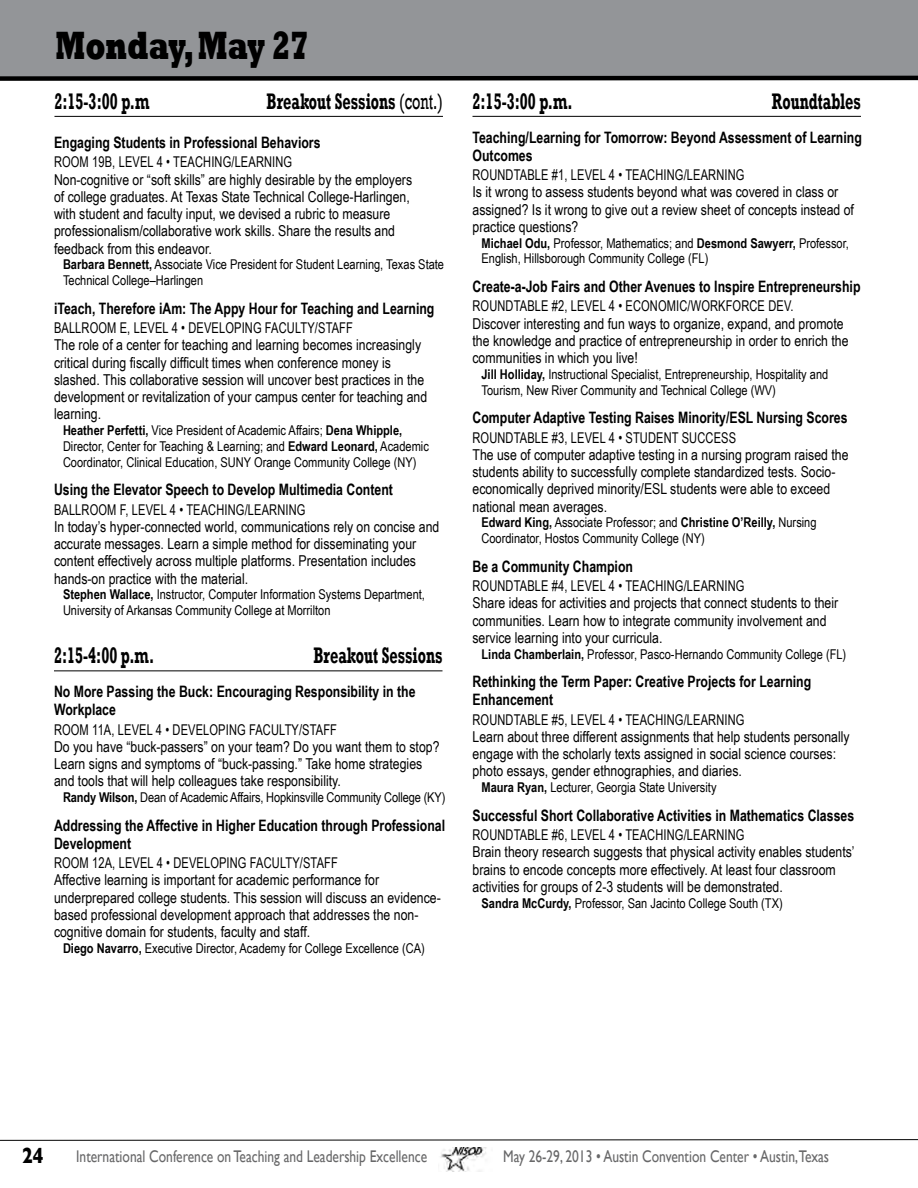
<style>
.page{position:relative;width:918px;height:1188px;background:#fff}
.page>*{position:absolute;margin:0;border:0;box-sizing:border-box;transform-origin:0 0}
.t1{font:800 40.5px "Rockwell";color:#000;scale:.67 1}
.t2{font:700 23.1px "Rockwell";color:#000;scale:.63 1}
.t3{font:700 22.5px "Gill Sans";color:#000;scale:.8 1}
.t4{font:16.8px "Gill Sans";color:#686869;scale:.8 1}
.t5{font:700 15.75px/18px "Arial Narrow";color:#000;scale:.95 1}
.t6{font:15px/17.2px "Arial Narrow";color:#000}
.t7{font:14.85px "Arial Narrow";letter-spacing:.01em;color:#000;scale:.91 1}
.t8{font:13.5px/15.8px "Arial Narrow";color:#000}
.s1{font-weight:400}
.s2{font-weight:700}
</style>
<div class="page">
<div style="left:0;top:0;width:918px;height:78px;background:#939598"></div>
<svg style="left:0;top:75px;width:918px;height:6px;background:#2d2d2e"></svg>
<svg style="left:0;top:1139px;width:918px;height:2px;background:#7f7f7f"></svg>
<img style="left:440px;top:1148px;width:46px;height:23px">
<hr style="left:54px;top:671px;width:388px;height:1px;background:#000">
<hr style="left:472px;top:116px;width:389px;height:1px;background:#000">
<hr style="left:54px;top:116px;width:389px;height:1px;background:#000">
<h1 class="t1" style="left:56px;top:23px;width:380px">Monday, May 27</h1>
<h2 class="t2" style="left:54px;top:87px;width:152px">2:15-3:00 p.m</h2>
<h2 class="t2" style="left:267px;top:87px;width:281px">Breakout Sessions <span class="s1">(cont.)</span></h2>
<p class="t5" style="left:54px;top:133px;width:282px">Engaging Students in Professional Behaviors</p>
<p class="t7" style="left:54px;top:151px;width:20px">Room</p>
<p class="t7" style="left:92px;top:151px;width:45px">19B, Level</p>
<p class="t7" style="left:157px;top:151px;width:35px">4 • Teachin</p>
<p class="t7" style="left:223px;top:151px;width:29px">g/Learnin</p>
<p class="t7" style="left:284px;top:151px;width:11px">g</p>
<p class="t6" style="left:54px;top:170px;width:360px">Non-cognitive or “soft skills” are highly desirable by the employers of college graduates. At Texas State Technical College-Harlingen, with student and faculty input, we devised a rubric to measure professionalism/collaborative work skills. Share the results and feedback from this endeavor.</p>
<p class="t8" style="left:63px;top:256px;width:383px"><span class="s2">Barbara Bennett,</span> Associate Vice President for Student Learning, Texas State<br>Technical College–Harlingen</p>
<p class="t5" style="left:54px;top:299px;width:402px">iTeach, Therefore iAm: The Appy Hour for Teaching and Learning</p>
<p class="t7" style="left:54px;top:317px;width:18px">Ballroom</p>
<p class="t7" style="left:120px;top:317px;width:31px">E, Level</p>
<p class="t7" style="left:172px;top:317px;width:37px">4 • Develo</p>
<p class="t7" style="left:234px;top:317px;width:109px">pin g Fac ulty/Staff</p>
<p class="t6" style="left:54px;top:336px;width:375px">The role of a center for teaching and learning becomes increasingly critical during fiscally difficult times when conference money is slashed. This collaborative session will uncover best practices in the development or revitalization of your campus center for teaching and learning.</p>
<p class="t8" style="left:63px;top:422px;width:367px"><span class="s2">Heather Perfetti,</span> Vice President of Academic Affairs; <span class="s2">Dena Whipple,<br></span>Director, Center for Teaching &amp; Learning; and <span class="s2">Edward Leonard,</span> Academic<br>Coordinator, Clinical Education, SUNY Orange Community College (NY)</p>
<p class="t5" style="left:54px;top:480px;width:358px">Using the Elevator Speech to Develop Multimedia Content</p>
<p class="t7" style="left:54px;top:498px;width:18px">Ballroom</p>
<p class="t7" style="left:120px;top:498px;width:29px">F, Level</p>
<p class="t7" style="left:170px;top:498px;width:35px">4 • Teachin</p>
<p class="t7" style="left:236px;top:498px;width:29px">g/Learnin</p>
<p class="t7" style="left:297px;top:498px;width:11px">g</p>
<p class="t6" style="left:54px;top:517px;width:387px">In today’s hyper-connected world, communications rely on concise and accurate messages. Learn a simple method for disseminating your content effectively across multiple platforms. Presentation includes hands-on practice with the material.</p>
<p class="t8" style="left:63px;top:586px;width:364px"><span class="s2">Stephen Wallace,</span> Instructor, Computer Information Systems Department,<br>University of Arkansas Community College at Morrilton</p>
<h2 class="t2" style="left:54px;top:641px;width:160px">2:15-4:00 p.m.</h2>
<h2 class="t2" style="left:313px;top:641px;width:206px">Breakout Sessions</h2>
<p class="t5" style="left:54px;top:682px;width:382px">No More Passing the Buck: Encouraging Responsibility in the<br>Workplace</p>
<p class="t7" style="left:54px;top:718px;width:20px">Room</p>
<p class="t7" style="left:92px;top:718px;width:44px">11A, Level</p>
<p class="t7" style="left:156px;top:718px;width:37px">4 • Develo</p>
<p class="t7" style="left:218px;top:718px;width:109px">pin g Fac ulty/Staff</p>
<p class="t6" style="left:54px;top:737px;width:387px">Do you have “buck-passers” on your team? Do you want them to stop?<br>Learn signs and symptoms of “buck-passing.” Take home strategies and tools that will help colleagues take responsibility.</p>
<p class="t8" style="left:63px;top:789px;width:384px"><span class="s2">Randy Wilson,</span> Dean of Academic Affairs, Hopkinsville Community College (KY)</p>
<p class="t5" style="left:54px;top:816px;width:413px">Addressing the Affective in Higher Education through Professional<br>Development</p>
<p class="t7" style="left:54px;top:852px;width:20px">Room</p>
<p class="t7" style="left:92px;top:852px;width:45px">12A, Level</p>
<p class="t7" style="left:157px;top:852px;width:37px">4 • Develo</p>
<p class="t7" style="left:219px;top:852px;width:109px">pin g Fac ulty/Staff</p>
<p class="t6" style="left:54px;top:871px;width:388px">Affective learning is important for academic performance for underprepared college students. This session will discuss an evidence&shy;based professional development approach that addresses the non&shy;cognitive domain for students, faculty and staff.</p>
<p class="t8" style="left:63px;top:940px;width:363px"><span class="s2">Diego Navarro,</span> Executive Director, Academy for College Excellence (CA)</p>
<h2 class="t2" style="left:472px;top:87px;width:160px">2:15-3:00 p.m.</h2>
<h2 class="t2" style="left:772px;top:87px;width:143px">Roundtables</h2>
<p class="t5" style="left:472px;top:127px;width:411px">Teaching/Learning for Tomorrow: Beyond Assessment of Learning<br>Outcomes</p>
<p class="t7" style="left:472px;top:164px;width:37px">Roundtable</p>
<p class="t7" style="left:552px;top:164px;width:37px">#1, Level</p>
<p class="t7" style="left:609px;top:164px;width:35px">4 • Teachin</p>
<p class="t7" style="left:675px;top:164px;width:29px">g/Learnin</p>
<p class="t7" style="left:736px;top:164px;width:11px">g</p>
<p class="t6" style="left:472px;top:183px;width:383px">Is it wrong to assess students beyond what was covered in class or assigned? Is it wrong to give out a review sheet of concepts instead of practice questions?</p>
<p class="t8" style="left:482px;top:234px;width:369px"><span class="s2">Michael Odu,</span> Professor, Mathematics; and <span class="s2">Desmond Sawyerr,</span> Professor,<br>English, Hillsborough Community College (FL)</p>
<p class="t5" style="left:472px;top:277px;width:410px">Create-a-Job Fairs and Other Avenues to Inspire Entrepreneurship</p>
<p class="t7" style="left:472px;top:295px;width:37px">Roundtable</p>
<p class="t7" style="left:552px;top:295px;width:37px">#2, Level</p>
<p class="t7" style="left:609px;top:295px;width:37px">4 • Economic</p>
<p class="t7" style="left:688px;top:295px;width:52px">/Workforce</p>
<p class="t7" style="left:768px;top:295px;width:29px">Dev.</p>
<p class="t6" style="left:472px;top:314px;width:378px">Discover interesting and fun ways to organize, expand, and promote the knowledge and practice of entrepreneurship in order to enrich the communities in which you live!</p>
<p class="t8" style="left:482px;top:366px;width:348px"><span class="s2">Jill Holliday,</span> Instructional Specialist, Entrepreneurship, Hospitality and<br>Tourism, New River Community and Technical College (WV)</p>
<p class="t5" style="left:472px;top:408px;width:396px">Computer Adaptive Testing Raises Minority/ESL Nursing Scores</p>
<p class="t7" style="left:472px;top:426px;width:37px">Roundtable</p>
<p class="t7" style="left:552px;top:426px;width:37px">#3, Level</p>
<p class="t7" style="left:609px;top:426px;width:53px">4 • Student</p>
<p class="t7" style="left:682px;top:426px;width:27px">Success</p>
<p class="t6" style="left:472px;top:445px;width:378px">The use of computer adaptive testing in a nursing program raised the students ability to successfully complete standardized tests. Socio&shy;economically deprived minority/ESL students were able to exceed national mean averages.</p>
<p class="t8" style="left:482px;top:514px;width:337px"><span class="s2">Edward King,</span> Associate Professor; and <span class="s2">Christine O’Reilly,</span> Nursing<br>Coordinator, Hostos Community College (NY)</p>
<p class="t5" style="left:472px;top:556px;width:171px">Be a Community Champion</p>
<p class="t7" style="left:472px;top:575px;width:37px">Roundtable</p>
<p class="t7" style="left:552px;top:575px;width:37px">#4, Level</p>
<p class="t7" style="left:609px;top:575px;width:35px">4 • Teachin</p>
<p class="t7" style="left:675px;top:575px;width:29px">g/Learnin</p>
<p class="t7" style="left:736px;top:575px;width:11px">g</p>
<p class="t6" style="left:472px;top:594px;width:367px">Share ideas for activities and projects that connect students to their communities. Learn how to integrate community involvement and service learning into your curricula.</p>
<p class="t8" style="left:482px;top:645px;width:366px"><span class="s2">Linda Chamberlain,</span> Professor, Pasco-Hernando Community College (FL)</p>
<p class="t5" style="left:472px;top:672px;width:358px">Rethinking the Term Paper: Creative Projects for Learning<br>Enhancement</p>
<p class="t7" style="left:472px;top:708px;width:37px">Roundtable</p>
<p class="t7" style="left:552px;top:708px;width:37px">#5, Level</p>
<p class="t7" style="left:609px;top:708px;width:35px">4 • Teachin</p>
<p class="t7" style="left:675px;top:708px;width:29px">g/Learnin</p>
<p class="t7" style="left:736px;top:708px;width:11px">g</p>
<p class="t6" style="left:472px;top:727px;width:379px">Learn about three different assignments that help students personally engage with the scholarly texts assigned in social science courses: photo essays, gender ethnographies, and diaries.</p>
<p class="t8" style="left:482px;top:779px;width:237px"><span class="s2">Maura Ryan,</span> Lecturer, Georgia State University</p>
<p class="t5" style="left:472px;top:805px;width:403px">Successful Short Collaborative Activities in Mathematics Classes</p>
<p class="t7" style="left:472px;top:824px;width:37px">Roundtable</p>
<p class="t7" style="left:552px;top:824px;width:37px">#6, Level</p>
<p class="t7" style="left:609px;top:824px;width:35px">4 • Teachin</p>
<p class="t7" style="left:675px;top:824px;width:29px">g/Learnin</p>
<p class="t7" style="left:736px;top:824px;width:11px">g</p>
<p class="t6" style="left:472px;top:843px;width:384px">Brain theory research suggests that physical activity enables students’ brains to encode concepts more effectively. At least four classroom activities for groups of 2-3 students will be demonstrated.</p>
<p class="t8" style="left:482px;top:894px;width:303px"><span class="s2">Sandra McCurdy,</span> Professor, San Jacinto College South (TX)</p>
<h3 class="t3" style="left:22px;top:1142px;width:28px">24</h3>
<p class="t4" style="left:76px;top:1146px;width:440px">International Conference on Teaching and Leadership Excellence</p>
<p class="t4" style="left:503px;top:1146px;width:409px">May 26-29, 2013 • Austin Convention Center • Austin,Texas</p>
</div>
